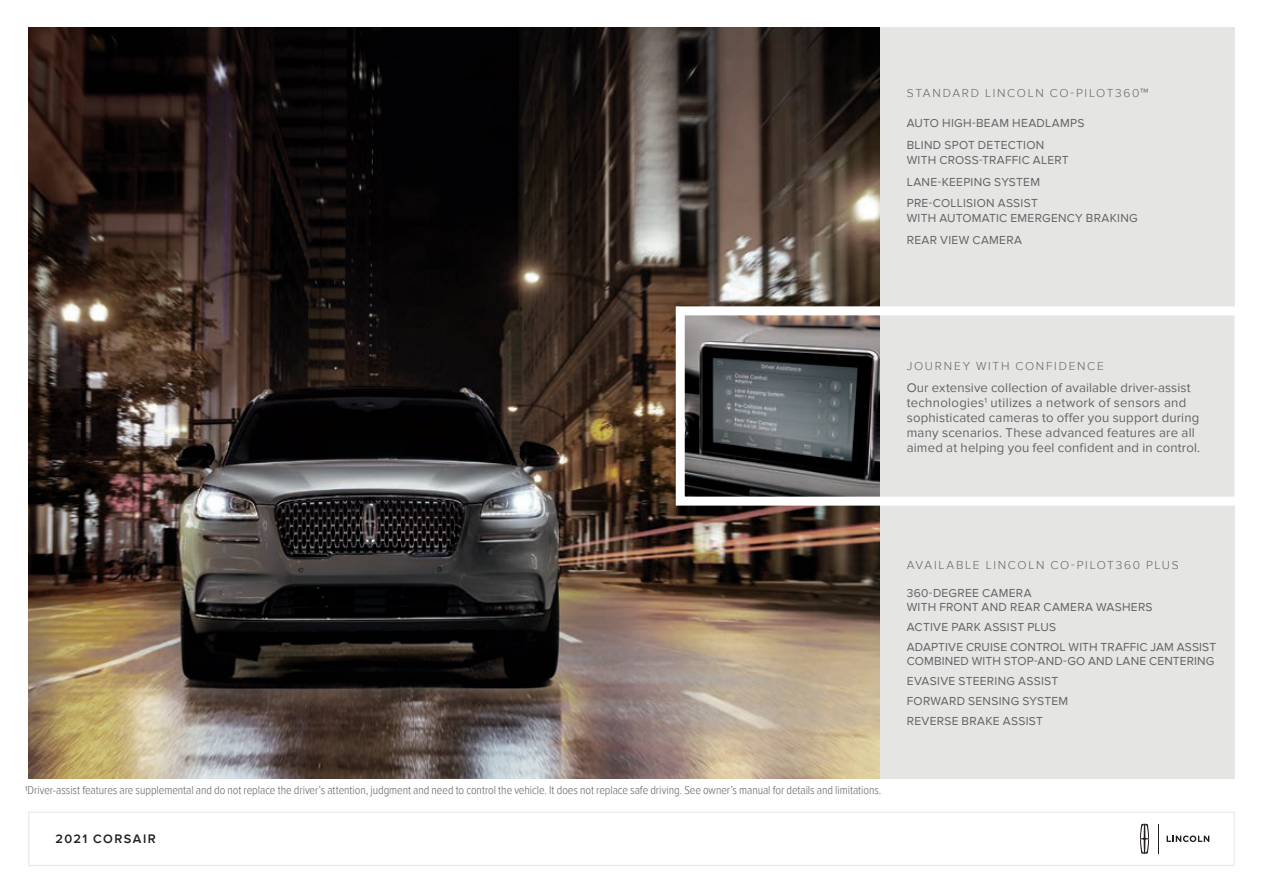
<style>
.page{position:relative;width:1263px;height:893px;background:#fff}
.page>*{position:absolute;margin:0;border:0;box-sizing:border-box;transform-origin:0 0}
.t1{font:13.2px/15px "Proxima Nova";letter-spacing:.015em;color:#636366}
.t2{font:600 12.75px "Proxima Nova";letter-spacing:.11em;color:#231f20}
.t3{font:12px/20.2px "Proxima Nova";letter-spacing:.02em;color:#636366}
.t4{font:300 12px "Proxima Nova Cond";letter-spacing:-.005em;color:#636366}
.t5{font:300 12px "Proxima Nova";letter-spacing:.14em;color:#636366}
.s1{font-size:18.3px}
</style>
<div class="page">
<svg style="left:1140px;top:824px;width:9px;height:30px"></svg>
<svg style="left:1158px;top:824px;width:1px;height:29px"></svg>
<svg style="left:1166px;top:835px;width:43px;height:7px"></svg>
<div style="left:28px;top:812px;width:1206px;height:54px;border:1px solid #e5e5e3"></div>
<img style="left:28px;top:27px;width:852px;height:752px">
<div style="left:880px;top:27px;width:354px;height:752px;background:#e5e5e3"></div>
<img style="left:686px;top:316px;width:194px;height:180px">
<div style="left:676px;top:306px;width:567px;height:200px;border:9px solid #fff"></div>
<p class="t5" style="left:907px;top:86px;width:243px">STANDARD LINCOLN CO-PILOT360<span class="s1">™</span></p>
<p class="t3" style="left:907px;top:112px;width:179px;line-height:21.8px">AUTO HIGH-BEAM HEADLAMPS<br>BLIND SPOT DETECTION</p>
<p class="t3" style="left:907px;top:149px;width:163px;line-height:21.8px">WITH CROSS-TRAFFIC ALERT<br>LANE-KEEPING SYSTEM<br>PRE-COLLISION ASSIST</p>
<p class="t3" style="left:907px;top:208px;width:232px;line-height:21.8px">WITH AUTOMATIC EMERGENCY BRAKING<br>REAR VIEW CAMERA</p>
<p class="t5" style="left:907px;top:359px;width:199px">JOURNEY WITH CONFIDENCE</p>
<p class="t1" style="left:907px;top:380px;width:295px">Our extensive collection of available driver-assist technologies<sup>1</sup> utilizes a network of sensors and sophisticated cameras to offer you support during many scenarios. These advanced features are all aimed at helping you feel confident and in control.</p>
<p class="t4" style="left:25px;top:784px;width:858px"><sup>1</sup>Driver-assist features are supplemental and do not replace the driver’s attention, judgment and need to control the vehicle. It does not replace safe driving. See owner’s manual for details and limitations.</p>
<p class="t2" style="left:55px;top:831px;width:102px">2021 CORSAIR</p>
<p class="t5" style="left:907px;top:558px;width:273px">AVAILABLE LINCOLN CO-PILOT360 PLUS</p>
<p class="t3" style="left:907px;top:586px;width:247px;line-height:13.5px">360-DEGREE CAMERA<br>WITH FRONT AND REAR CAMERA WASHERS</p>
<p class="t3" style="left:907px;top:617px;width:311px">ACTIVE PARK ASSIST PLUS<br>ADAPTIVE CRUISE CONTROL WITH TRAFFIC JAM ASSIST</p>
<p class="t3" style="left:907px;top:651px;width:309px">COMBINED WITH STOP-AND-GO AND LANE CENTERING<br>EVASIVE STEERING ASSIST<br>FORWARD SENSING SYSTEM<br>REVERSE BRAKE ASSIST</p>
</div>
